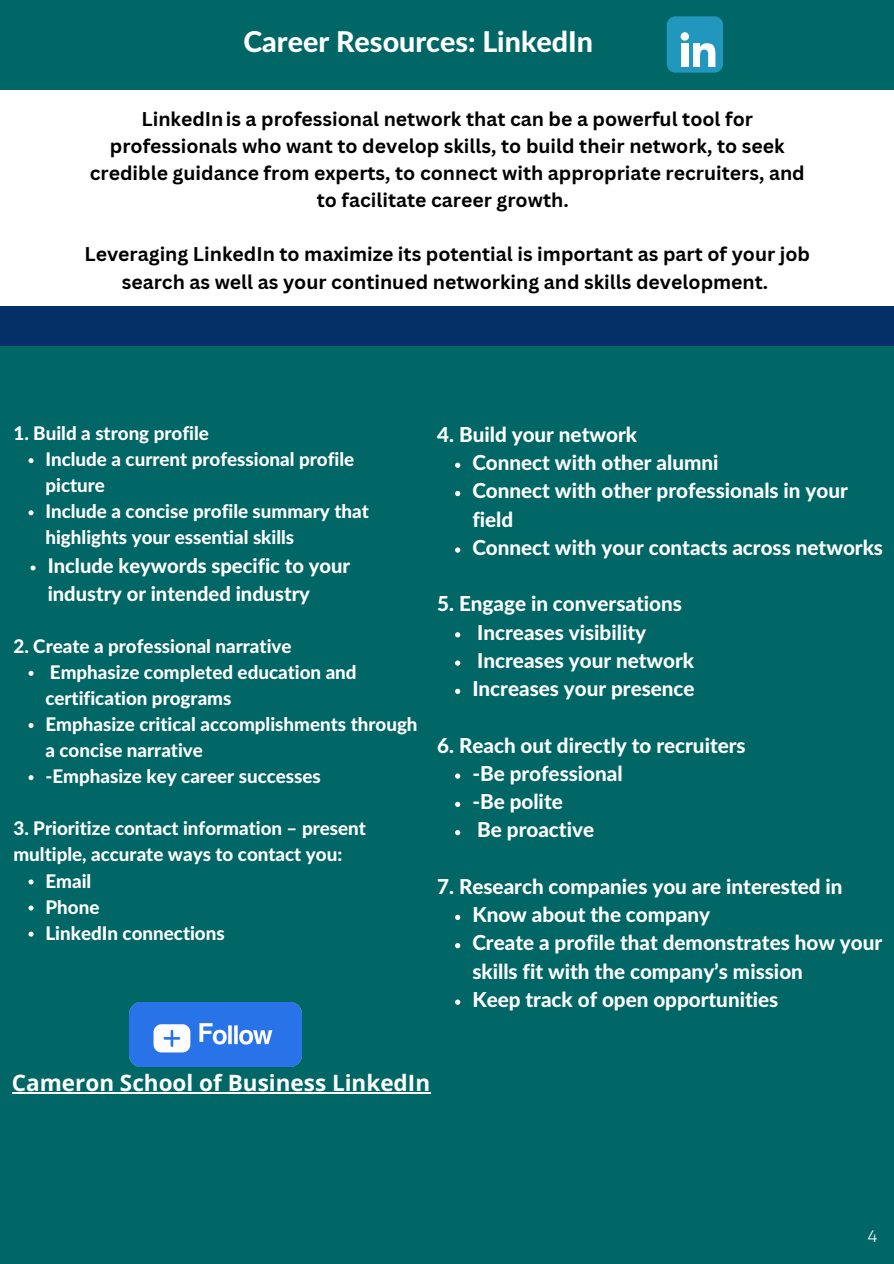
<style>
.page{position:relative;width:894px;height:1264px;background:#fff}
.page>*{position:absolute;margin:0;border:0;box-sizing:border-box;transform-origin:0 0}
.t1{font:800 28.65px "Lato Latin";color:#fff}
.t2{font:700 22.5px "Open Sans";color:#fff}
.t3{font:800 20.55px/28.2px "Lato Latin";color:#fff}
.t4{font:800 20.1px/28px "Lato Latin";color:#fff}
.t5{font:700 19.35px/27px "Canva Sans";color:#000;text-align:center}
.t6{font:800 18.75px/26.1px "Lato Latin";color:#fff}
.t7{font:16.65px "Garet";color:#fff}
</style>
<div class="page">
<div style="left:0;top:306px;width:893px;height:54px;background:#032d66"></div>
<div style="left:0;top:346px;width:893px;height:917px;background:#066"></div>
<div style="left:0;top:0;width:893px;height:89px;background:#066"></div>
<div style="left:666px;top:16px;width:56px;height:57px;background:#2197bd;border-radius:9px"></div>
<svg style="left:680px;top:32px;width:8px;height:9px"></svg>
<div style="left:681px;top:44px;width:7px;height:23px;background:#fff"></div>
<div style="left:692px;top:44px;width:7px;height:23px;background:#fff"></div>
<svg style="left:697px;top:43px;width:18px;height:24px"></svg>
<img style="left:129px;top:1002px;width:173px;height:64px">
<svg style="left:29px;top:458px;width:5px;height:5px"></svg>
<svg style="left:29px;top:510px;width:5px;height:5px"></svg>
<svg style="left:31px;top:565px;width:5px;height:5px"></svg>
<svg style="left:29px;top:670px;width:5px;height:5px"></svg>
<svg style="left:29px;top:723px;width:5px;height:5px"></svg>
<svg style="left:29px;top:775px;width:5px;height:5px"></svg>
<svg style="left:29px;top:879px;width:5px;height:5px"></svg>
<svg style="left:29px;top:905px;width:5px;height:5px"></svg>
<svg style="left:29px;top:931px;width:5px;height:5px"></svg>
<svg style="left:455px;top:462px;width:5px;height:6px"></svg>
<svg style="left:455px;top:491px;width:5px;height:5px"></svg>
<svg style="left:455px;top:547px;width:5px;height:5px"></svg>
<svg style="left:455px;top:632px;width:5px;height:5px"></svg>
<svg style="left:455px;top:660px;width:5px;height:5px"></svg>
<svg style="left:455px;top:688px;width:5px;height:6px"></svg>
<svg style="left:455px;top:773px;width:5px;height:5px"></svg>
<svg style="left:455px;top:801px;width:5px;height:6px"></svg>
<svg style="left:455px;top:830px;width:5px;height:5px"></svg>
<svg style="left:455px;top:914px;width:5px;height:6px"></svg>
<svg style="left:455px;top:943px;width:5px;height:5px"></svg>
<svg style="left:455px;top:999px;width:5px;height:5px"></svg>
<hr style="left:12px;top:1092px;width:418px;height:1px;background:#fff">
<p class="t1" style="left:243px;top:29px;width:351px">Career Resources: LinkedIn</p>
<h1 class="t5" style="left:90px;top:105px;width:716px">LinkedInis a professional network that can be a powerful tool for professionals who want to develop skills, to build their network, to seek credible guidance from experts, to connect with appropriate recruiters, and to facilitate career growth.</h1>
<h4 class="t5" style="left:84px;top:240px;width:727px">Leveraging LinkedIn to maximize its potential is important as part of your job search as well as your continued networking and skills development.</h4>
<h4 class="t6" style="left:13px;top:421px;width:197px">1. Build a strong profile</h4>
<h4 class="t6" style="left:45px;top:447px;width:310px">Include a current professional profile picture</h4>
<p class="t6" style="left:45px;top:499px;width:325px">Include a concise profile summary that highlights your essential skills</p>
<p class="t4" style="left:48px;top:552px;width:304px">Include keywords specific to your industry or intended industry</p>
<p class="t6" style="left:13px;top:634px;width:279px">2. Create a professional narrative</p>
<h4 class="t6" style="left:45px;top:660px;width:313px">Emphasize completed education and certification programs</h4>
<p class="t6" style="left:45px;top:712px;width:373px">Emphasize critical accomplishments through a concise narrative</p>
<p class="t6" style="left:45px;top:764px;width:277px">-Emphasize key career successes</p>
<p class="t6" style="left:13px;top:816px;width:354px">3. Prioritize contact information – present multiple, accurate ways to contact you:</p>
<h4 class="t6" style="left:45px;top:868px;width:47px">Email</h4>
<p class="t6" style="left:45px;top:894px;width:55px">Phone</p>
<p class="t6" style="left:45px;top:920px;width:181px">LinkedIn connections</p>
<p class="t3" style="left:437px;top:421px;width:201px">4. Build your network</p>
<h2 class="t3" style="left:472px;top:449px;width:247px">Connect with other alumni</h2>
<p class="t3" style="left:472px;top:478px;width:377px">Connect with other professionals in your field</p>
<p class="t3" style="left:472px;top:534px;width:412px">Connect with your contacts across networks</p>
<p class="t3" style="left:437px;top:591px;width:246px">5. Engage in conversations</p>
<h2 class="t3" style="left:477px;top:619px;width:170px">Increases visibility</h2>
<p class="t3" style="left:477px;top:647px;width:218px">Increases your network</p>
<p class="t3" style="left:472px;top:675px;width:224px">Increases your presence</p>
<p class="t3" style="left:437px;top:732px;width:310px">6. Reach out directly to recruiters</p>
<h2 class="t3" style="left:472px;top:760px;width:152px">-Be professional</h2>
<p class="t3" style="left:472px;top:788px;width:92px">-Be polite</p>
<p class="t3" style="left:477px;top:817px;width:118px">Be proactive</p>
<p class="t3" style="left:437px;top:873px;width:406px">7. Research companies you are interested in</p>
<h2 class="t3" style="left:472px;top:901px;width:239px">Know about the company</h2>
<p class="t3" style="left:472px;top:930px;width:411px">Create a profile that demonstrates how your skills fit with the company’s mission</p>
<p class="t3" style="left:472px;top:986px;width:307px">Keep track of open opportunities</p>
<h2 class="t2" style="left:12px;top:1067px;width:419px">Cameron School of Business LinkedIn</h2>
<p class="t7" style="left:867px;top:1223px;width:12px">4</p>
</div>
